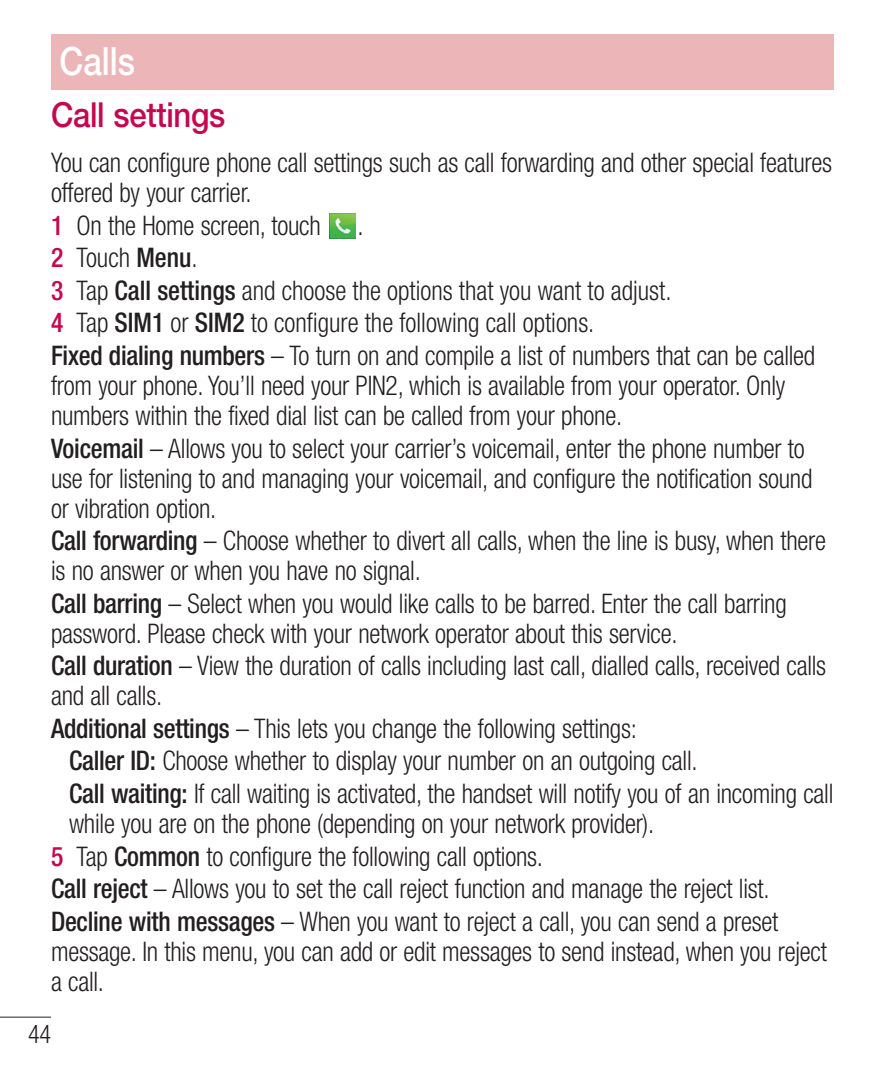
<style>
.page{position:relative;width:893px;height:1072px;background:#fff}
.page>*{position:absolute;margin:0;border:0;box-sizing:border-box;transform-origin:0 0}
.t1{font:500 39px "Helvetica Neue LT Pro";color:#fff;scale:.85 1}
.t2{font:500 34.5px "Helvetica Neue LT Pro";letter-spacing:-.01em;color:#c50750;scale:.9 1}
.t3{font:300 condensed 27px/30px "Helvetica Neue LT Pro";letter-spacing:-.01em;color:#231f20;scale:.95 1}
.t4{font:300 condensed 25.5px "Helvetica Neue LT Pro";color:#231f20;scale:.95 1}
.s1{font-weight:500;color:#c50750}
.s2{font-weight:500}
</style>
<div class="page">
<hr style="left:0;top:1016px;width:51px;height:1px;background:#231f20">
<div style="left:51px;top:34px;width:782px;height:55px;background:#ecb6b8"></div>
<img style="left:330px;top:213px;width:25px;height:26px">
<h1 class="t1" style="left:60px;top:47px;width:90px">Calls</h1>
<p class="t2" style="left:51px;top:102px;width:195px">Call settings</p>
<p class="t3" style="left:51px;top:150px;width:824px">You can configure phone call settings such as call forwarding and other special features offered by your carrier.</p>
<p class="t3" style="left:51px;top:213px;width:285px"><span class="s1">1</span> On the Home screen, touch</p>
<p class="t3" style="left:357px;top:213px;width:8px">.</p>
<p class="t3" style="left:51px;top:244px;width:806px;line-height:32.7px"><span class="s1">2</span> Touch <span class="s2">Menu</span>.<br><span class="s1">3</span> Tap <span class="s2">Call settings</span> and choose the options that you want to adjust.<br><span class="s1">4</span> Tap <span class="s2">SIM1</span> or <span class="s2">SIM2</span> to configure the following call options.<br><span class="s2">Fixed dialing numbers</span> – To turn on and compile a list of numbers that can be called</p>
<p class="t3" style="left:51px;top:373px;width:774px">from your phone. You’ll need your PIN2, which is available from your operator. Only numbers within the fixed dial list can be called from your phone.</p>
<p class="t3" style="left:51px;top:435px;width:803px"><span class="s2">Voicemail</span> – Allows you to select your carrier’s voicemail, enter the phone number to use for listening to and managing your voicemail, and configure the notification sound or vibration option.</p>
<p class="t3" style="left:51px;top:528px;width:817px"><span class="s2">Call forwarding</span> – Choose whether to divert all calls, when the line is busy, when there is no answer or when you have no signal.</p>
<p class="t3" style="left:51px;top:591px;width:776px"><span class="s2">Call barring</span> – Select when you would like calls to be barred. Enter the call barring password. Please check with your network operator about this service.</p>
<p class="t3" style="left:51px;top:653px;width:817px"><span class="s2">Call duration</span> – View the duration of calls including last call, dialled calls, received calls and all calls.</p>
<p class="t3" style="left:69px;top:714px;width:806px;line-height:32.4px;text-indent:-18px"><span class="s2">Additional settings</span> – This lets you change the following settings:<br><span class="s2">Caller ID:</span> Choose whether to display your number on an outgoing call.<br><span class="s2">Call waiting:</span> If call waiting is activated, the handset will notify you of an incoming call</p>
<p class="t3" style="left:51px;top:810px;width:767px;line-height:32.4px;text-indent:18px">while you are on the phone (depending on your network provider).<br><span class="s1">5</span> Tap <span class="s2">Common</span> to configure the following call options.<br><span class="s2">Call reject</span> – Allows you to set the call reject function and manage the reject list.<br><span class="s2">Decline with messages</span> – When you want to reject a call, you can send a preset</p>
<p class="t3" style="left:51px;top:938px;width:818px">message. In this menu, you can add or edit messages to send instead, when you reject a call.</p>
<p class="t4" style="left:28px;top:1025px;width:26px">44</p>
</div>
